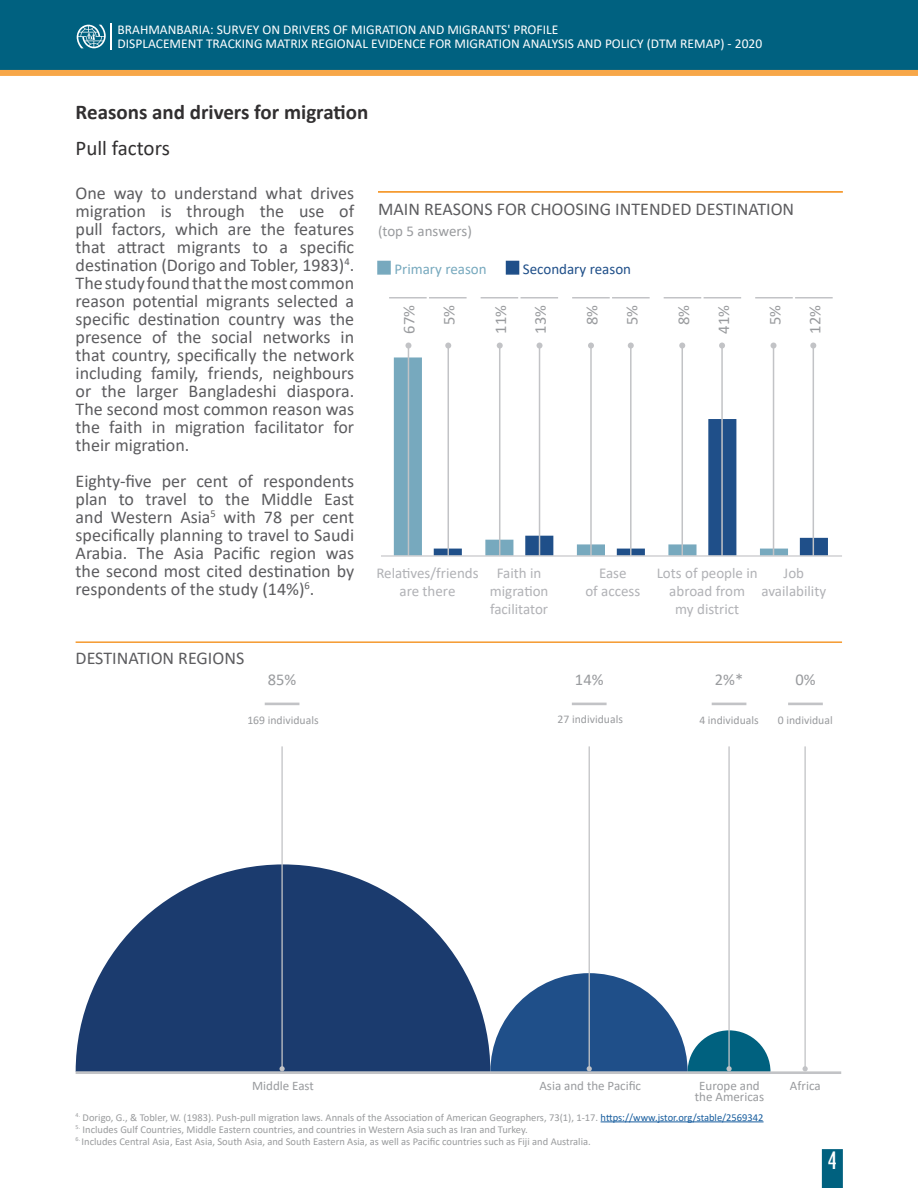
<style>
.page{position:relative;width:918px;height:1188px;background:#fff}
.page>*{position:absolute;margin:0;border:0;box-sizing:border-box;transform-origin:0 0}
.t1{font:condensed 25.5px "Gill Sans";color:#fff}
.t2{font:700 21px "Calibri";color:#312f30}
.t3{font:21px "Calibri";color:#312f30}
.t4{font:18px/18px "Calibri";color:#5c5c5f;text-align:justify}
.t5{font:16.5px "Calibri";color:#999b9e}
.t6{font:15px/18px "Calibri";color:#b1b2b6;text-align:center}
.t7{font:15px "Calibri";color:#1f4f89}
.t8{font:15px "Calibri";color:#999b9e}
.t9{font:15px "Calibri";color:#77a9be}
.t10{font:13.5px "Calibri";color:#fff}
.t11{font:13.05px "Calibri";color:#999b9e}
.t12{font:11.7px "Calibri";color:#999b9e}
.t13{font:10.5px "Calibri";color:#999b9d}
.s1{color:#175d9e}
</style>
<div class="page">
<hr style="left:378px;top:191px;width:465px;height:2px;background:#f4890d">
<div style="left:485px;top:540px;width:28px;height:16px;background:#77a9be;border:2px solid #77a9be"></div>
<hr style="left:499px;top:346px;width:1px;height:210px;background:#c2c3c6">
<svg style="left:497px;top:343px;width:6px;height:6px"></svg>
<hr style="left:481px;top:297px;width:37px;height:1px;background:#c2c3c6">
<div style="left:525px;top:536px;width:28px;height:20px;background:#1f4f89;border:2px solid #1f4f89"></div>
<hr style="left:539px;top:346px;width:1px;height:210px;background:#c2c3c6">
<svg style="left:537px;top:343px;width:6px;height:6px"></svg>
<hr style="left:521px;top:297px;width:37px;height:1px;background:#c2c3c6">
<div style="left:394px;top:357px;width:28px;height:199px;background:#77a9be"></div>
<hr style="left:408px;top:346px;width:1px;height:210px;background:#c2c3c6">
<svg style="left:405px;top:343px;width:6px;height:6px"></svg>
<hr style="left:389px;top:297px;width:38px;height:1px;background:#c2c3c6">
<div style="left:434px;top:549px;width:28px;height:7px;background:#1f4f89"></div>
<hr style="left:448px;top:346px;width:1px;height:210px;background:#c2c3c6">
<svg style="left:445px;top:343px;width:6px;height:6px"></svg>
<hr style="left:429px;top:297px;width:38px;height:1px;background:#c2c3c6">
<div style="left:577px;top:544px;width:28px;height:12px;background:#77a9be;border:2px solid #77a9be"></div>
<hr style="left:590px;top:346px;width:2px;height:210px;background:#c2c3c6">
<svg style="left:588px;top:343px;width:6px;height:5px"></svg>
<hr style="left:572px;top:297px;width:38px;height:1px;background:#c2c3c6">
<div style="left:617px;top:549px;width:28px;height:7px;background:#1f4f89"></div>
<hr style="left:630px;top:346px;width:2px;height:210px;background:#c2c3c6">
<svg style="left:628px;top:343px;width:6px;height:6px"></svg>
<hr style="left:612px;top:297px;width:38px;height:1px;background:#c2c3c6">
<div style="left:668px;top:544px;width:29px;height:12px;background:#77a9be;border:2px solid #77a9be"></div>
<hr style="left:682px;top:346px;width:1px;height:210px;background:#c2c3c6">
<svg style="left:679px;top:343px;width:6px;height:6px"></svg>
<hr style="left:664px;top:297px;width:37px;height:1px;background:#c2c3c6">
<div style="left:708px;top:419px;width:28px;height:137px;background:#1f4f89;border:2px solid #1f4f89"></div>
<hr style="left:721px;top:346px;width:2px;height:210px;background:#c2c3c6">
<svg style="left:719px;top:343px;width:6px;height:5px"></svg>
<hr style="left:704px;top:297px;width:37px;height:1px;background:#c2c3c6">
<div style="left:760px;top:549px;width:28px;height:7px;background:#77a9be"></div>
<hr style="left:773px;top:346px;width:1px;height:210px;background:#c2c3c6">
<svg style="left:771px;top:343px;width:6px;height:6px"></svg>
<hr style="left:755px;top:297px;width:38px;height:1px;background:#c2c3c6">
<div style="left:800px;top:538px;width:28px;height:18px;background:#1f4f89"></div>
<hr style="left:813px;top:346px;width:1px;height:210px;background:#c2c3c6">
<svg style="left:810px;top:343px;width:6px;height:6px"></svg>
<hr style="left:795px;top:297px;width:38px;height:1px;background:#c2c3c6">
<div style="left:377px;top:261px;width:14px;height:14px;background:#77a9be;border:2px solid #77a9be"></div>
<div style="left:506px;top:261px;width:13px;height:14px;background:#1f4f89;border:2px solid #1f4f89"></div>
<div style="left:823px;top:1150px;width:19px;height:37px;background:#00617f"></div>
<div style="left:822px;top:1149px;width:21px;height:39px;border:2px solid #00617f"></div>
<hr style="left:76px;top:642px;width:766px;height:1px;background:#f4890d">
<hr style="left:712px;top:703px;width:34px;height:2px;background:#c2c3c6">
<hr style="left:788px;top:703px;width:35px;height:2px;background:#c2c3c6">
<svg style="left:76px;top:864px;width:414px;height:207px;fill:#1b3b6e"></svg>
<hr style="left:76px;top:1071px;width:765px;height:3px;background:#c2c3c6">
<hr style="left:281px;top:746px;width:2px;height:323px;background:#c2c3c6">
<svg style="left:279px;top:1066px;width:6px;height:5px"></svg>
<hr style="left:265px;top:703px;width:34px;height:2px;background:#c2c3c6">
<hr style="left:589px;top:746px;width:1px;height:323px;background:#c2c3c6">
<hr style="left:572px;top:703px;width:35px;height:2px;background:#c2c3c6">
<hr style="left:728px;top:746px;width:2px;height:323px;background:#c2c3c6">
<svg style="left:490px;top:973px;width:280px;height:99px"></svg>
<hr style="left:804px;top:746px;width:2px;height:323px;background:#c2c3c6">
<svg style="left:803px;top:1066px;width:5px;height:5px"></svg>
<div style="left:1px;top:1px;width:916px;height:70px;background:#006180"></div>
<div style="left:0;top:0;width:918px;height:72px;border:2px solid #006180"></div>
<div style="left:0;top:70px;width:918px;height:6px;background:#f7a749"></div>
<hr style="left:110px;top:23px;width:2px;height:26px;background:#fff">
<svg style="left:77px;top:25px;width:29px;height:23px"></svg>
<hr style="left:381px;top:555px;width:461px;height:2px;background:#d0d1d3">
<hr style="left:601px;top:1122px;width:163px;height:1px;background:#175d9e">
<p class="t10" style="left:118px;top:20px;width:442px">BRAHMANBARIA: SURVEY ON DRIVERS OF MIGRATION AND MIGRANTS' PROFILE</p>
<p class="t10" style="left:118px;top:34px;width:646px">DISPLACEMENT TRACKING MATRIX REGIONAL EVIDENCE FOR MIGRATION ANALYSIS AND POLICY (DTM REMAP) - 2020</p>
<p class="t2" style="left:76px;top:97px;width:294px">Reasons and drivers for migration</p>
<p class="t3" style="left:76px;top:133px;width:96px">Pull factors</p>
<p class="t4" style="left:76px;top:184px;width:280px">One way to understand what drives migration is through the use of pull factors, which are the features that attract migrants to a specific destination (Dorigo and Tobler, 1983)<sup>4</sup>.<br>The study found that the most common reason potential migrants selected a specific destination country was the presence of the social networks in that country, specifically the network including family, friends, neighbours or the larger Bangladeshi diaspora.<br>The second most common reason was the faith in migration facilitator for their migration.</p>
<p class="t4" style="left:76px;top:472px;width:280px">Eighty-five per cent of respondents plan to travel to the Middle East and Western Asia<sup>5</sup> with 78 per cent specifically planning to travel to Saudi Arabia. The Asia Pacific region was the second most cited destination by respondents of the study (14%)<sup>6</sup>.</p>
<p class="t4" style="left:378px;top:199px;width:418px">MAIN REASONS FOR CHOOSING INTENDED DESTINATION</p>
<p class="t8" style="left:378px;top:220px;width:95px">(top 5 answers)</p>
<p class="t9" style="left:394px;top:259px;width:94px">Primary reason</p>
<p class="t7" style="left:523px;top:259px;width:110px">Secondary reason</p>
<p class="t5" style="left:398px;top:334px;width:30px;rotate:-90deg">67%</p>
<p class="t5" style="left:438px;top:325px;width:22px;rotate:-90deg">5%</p>
<p class="t5" style="left:489px;top:334px;width:30px;rotate:-90deg">11%</p>
<p class="t5" style="left:529px;top:334px;width:30px;rotate:-90deg">13%</p>
<p class="t5" style="left:581px;top:325px;width:22px;rotate:-90deg">8%</p>
<p class="t5" style="left:621px;top:325px;width:22px;rotate:-90deg">5%</p>
<p class="t5" style="left:672px;top:325px;width:22px;rotate:-90deg">8%</p>
<p class="t5" style="left:712px;top:334px;width:30px;rotate:-90deg">41%</p>
<p class="t5" style="left:764px;top:325px;width:22px;rotate:-90deg">5%</p>
<p class="t5" style="left:804px;top:334px;width:30px;rotate:-90deg">12%</p>
<p class="t6" style="left:376px;top:564px;width:104px">Relatives/friends are there</p>
<p class="t6" style="left:657px;top:564px;width:103px">Lots of people in abroad from</p>
<p class="t6" style="left:675px;top:600px;width:65px">my district</p>
<p class="t6" style="left:490px;top:564px;width:60px">Faith in migration facilitator</p>
<p class="t6" style="left:784px;top:564px;width:22px">Job</p>
<p class="t6" style="left:761px;top:582px;width:66px">availability</p>
<p class="t6" style="left:599px;top:564px;width:29px">Ease</p>
<p class="t6" style="left:585px;top:582px;width:56px">of access</p>
<p class="t4" style="left:76px;top:648px;width:170px">DESTINATION REGIONS</p>
<p class="t5" style="left:268px;top:668px;width:30px">85%</p>
<p class="t12" style="left:247px;top:712px;width:73px">169 individuals</p>
<p class="t5" style="left:575px;top:668px;width:30px">14%</p>
<p class="t12" style="left:558px;top:711px;width:67px">27 individuals</p>
<p class="t5" style="left:715px;top:668px;width:30px">2%*</p>
<p class="t12" style="left:699px;top:712px;width:61px">4 individuals</p>
<p class="t5" style="left:795px;top:668px;width:22px">0%</p>
<p class="t12" style="left:778px;top:712px;width:56px">0 individual</p>
<p class="t11" style="left:252px;top:1076px;width:63px">Middle East</p>
<p class="t11" style="left:539px;top:1076px;width:103px">Asia and the Pacific</p>
<p class="t11" style="left:699px;top:1076px;width:62px">Europe and</p>
<p class="t11" style="left:790px;top:1076px;width:32px">Africa</p>
<p class="t11" style="left:695px;top:1088px;width:71px">the Americas</p>
<p class="t13" style="left:76px;top:1110px;width:689px"><sup>4.</sup> Dorigo, G., &amp; Tobler, W. (1983). Push-pull migration laws. Annals of the Association of American Geographers, 73(1), 1-17. <span class="s1">https://www.jstor.org/stable/2569342</span></p>
<p class="t13" style="left:76px;top:1122px;width:454px"><sup>5.</sup> Includes Gulf Countries, Middle Eastern countries, and countries in Western Asia such as Iran and Turkey.</p>
<p class="t13" style="left:76px;top:1134px;width:517px"><sup>6.</sup> Includes Central Asia, East Asia, South Asia, and South Eastern Asia, as well as Pacific countries such as Fiji and Australia.</p>
<p class="t1" style="left:828px;top:1146px;width:11px">4</p>
</div>
